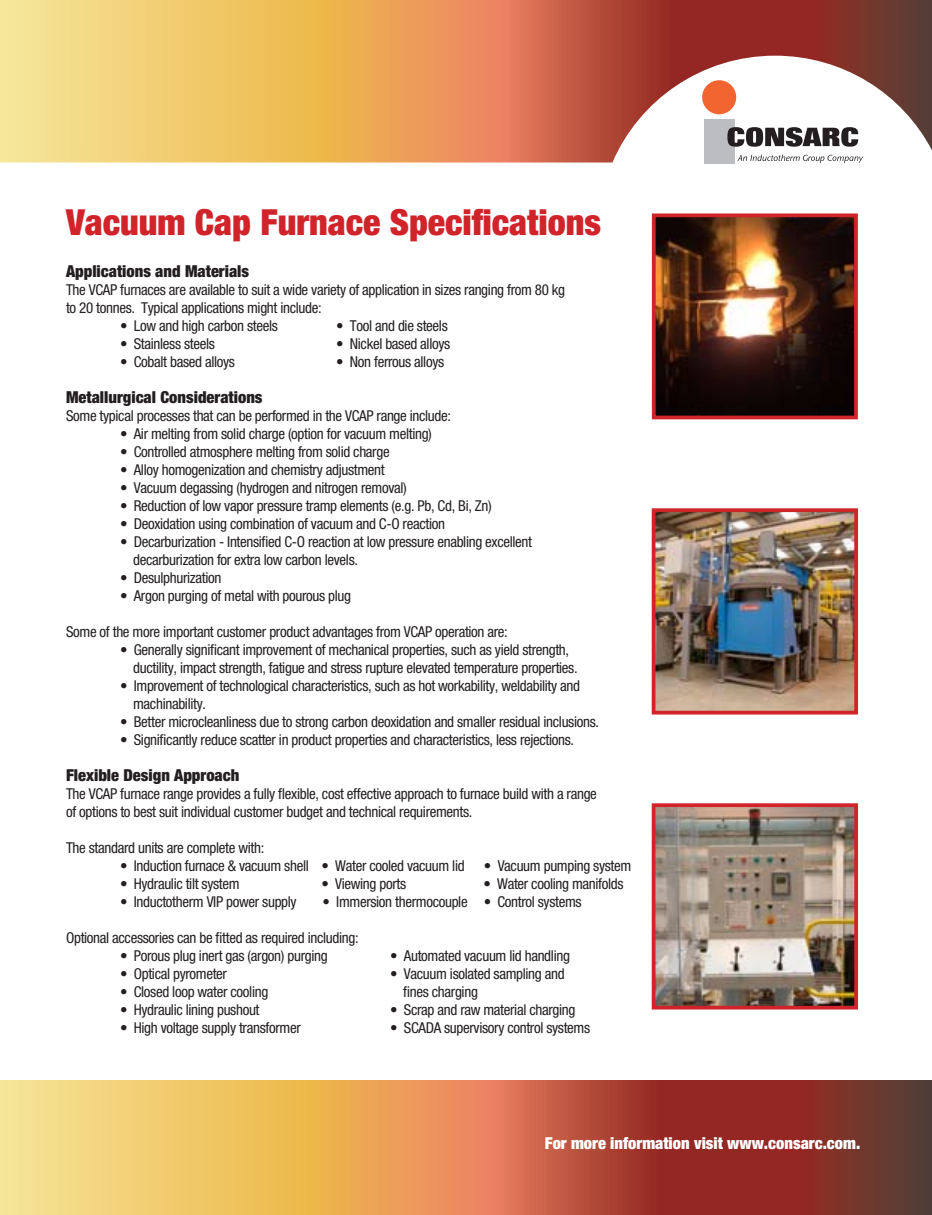
<style>
.page{position:relative;width:932px;height:1215px;background:#fff}
.page>*{position:absolute;margin:0;border:0;box-sizing:border-box;transform-origin:0 0}
.t1{font:900 condensed 36px "Helvetica Neue";color:#d1232a}
.t2{font:900 condensed 16.5px "Helvetica Neue";color:#231f20}
.t3{font:900 condensed 16.5px "Helvetica Neue";color:#fff}
.t4{font:condensed 15px/18px "Helvetica Neue";letter-spacing:-.02em;color:#231f20}
</style>
<div class="page">
<svg style="left:0;top:1080px;width:932px;height:135px;background:#c67f4e"></svg>
<svg style="left:0;top:0;width:932px;height:44px;background:#c8814f"></svg>
<svg style="left:0;top:44px;width:932px;height:119px"></svg>
<div style="left:702px;top:80px;width:34px;height:34px;background:#f26430;border-radius:50%"></div>
<div style="left:703px;top:119px;width:31px;height:45px;background:#bcbdc0"></div>
<svg style="left:727px;top:127px;width:131px;height:20px"></svg>
<svg style="left:737px;top:155px;width:126px;height:8px"></svg>
<img style="left:657px;top:219px;width:195px;height:195px">
<div style="left:652px;top:214px;width:205px;height:205px;border:4px solid #d1232a"></div>
<img style="left:656px;top:808px;width:197px;height:197px">
<div style="left:651px;top:803px;width:207px;height:207px;border:4px solid #d1232a"></div>
<img style="left:656px;top:513px;width:197px;height:197px">
<div style="left:651px;top:508px;width:207px;height:207px;border:4px solid #d1232a"></div>
<p class="t1" style="left:66px;top:200px;width:536px">Vacuum Cap Furnace Specifications</p>
<p class="t2" style="left:66px;top:261px;width:185px">Applications and Materials</p>
<p class="t4" style="left:66px;top:281px;width:500px">The VCAP furnaces are available to suit a wide variety of application in sizes ranging from 80 kg to 20 tonnes. Typical applications might include:</p>
<p class="t4" style="left:120px;top:317px;width:159px">• Low and high carbon steels</p>
<p class="t4" style="left:336px;top:317px;width:113px">• Tool and die steels</p>
<p class="t4" style="left:120px;top:335px;width:96px">• Stainless steels</p>
<p class="t4" style="left:336px;top:335px;width:116px">• Nickel based alloys</p>
<p class="t4" style="left:120px;top:353px;width:116px">• Cobalt based alloys</p>
<p class="t4" style="left:336px;top:353px;width:110px">• Non ferrous alloys</p>
<p class="t2" style="left:66px;top:387px;width:198px">Metallurgical Considerations</p>
<p class="t4" style="left:66px;top:407px;width:386px">Some typical processes that can be performed in the VCAP range include:</p>
<p class="t4" style="left:120px;top:425px;width:313px">• Air melting from solid charge (option for vacuum melting)</p>
<p class="t4" style="left:120px;top:443px;width:271px">• Controlled atmosphere melting from solid charge</p>
<p class="t4" style="left:120px;top:461px;width:266px">• Alloy homogenization and chemistry adjustment</p>
<p class="t4" style="left:120px;top:479px;width:288px">• Vacuum degassing (hydrogen and nitrogen removal)</p>
<p class="t4" style="left:120px;top:497px;width:373px">• Reduction of low vapor pressure tramp elements (e.g. Pb, Cd, Bi, Zn)</p>
<p class="t4" style="left:120px;top:515px;width:326px">• Deoxidation using combination of vacuum and C-O reaction</p>
<p class="t4" style="left:133px;top:533px;width:400px;text-indent:-13px">• Decarburization - Intensified C-O reaction at low pressure enabling excellent decarburization for extra low carbon levels.</p>
<p class="t4" style="left:120px;top:569px;width:103px">• Desulphurization</p>
<p class="t4" style="left:120px;top:587px;width:232px">• Argon purging of metal with pourous plug</p>
<p class="t4" style="left:66px;top:623px;width:443px">Some of the more important customer product advantages from VCAP operation are:</p>
<p class="t4" style="left:133px;top:641px;width:446px;text-indent:-13px">• Generally significant improvement of mechanical properties, such as yield strength, ductility, impact strength, fatigue and stress rupture elevated temperature properties.</p>
<p class="t4" style="left:133px;top:677px;width:448px;text-indent:-13px">• Improvement of technological characteristics, such as hot workability, weldability and machinability.</p>
<p class="t4" style="left:120px;top:713px;width:480px">• Better microcleanliness due to strong carbon deoxidation and smaller residual inclusions.</p>
<p class="t4" style="left:120px;top:731px;width:455px">• Significantly reduce scatter in product properties and characteristics, less rejections.</p>
<p class="t2" style="left:66px;top:765px;width:175px">Flexible Design Approach</p>
<p class="t4" style="left:66px;top:785px;width:532px">The VCAP furnace range provides a fully flexible, cost effective approach to furnace build with a range of options to best suit individual customer budget and technical requirements.</p>
<p class="t4" style="left:66px;top:839px;width:200px">The standard units are complete with:</p>
<p class="t4" style="left:120px;top:857px;width:346px">• Induction furnace &amp; vacuum shell • Water cooled vacuum lid</p>
<p class="t4" style="left:484px;top:857px;width:149px">• Vacuum pumping system</p>
<p class="t4" style="left:120px;top:875px;width:121px">• Hydraulic tilt system</p>
<p class="t4" style="left:321px;top:875px;width:86px">• Viewing ports</p>
<p class="t4" style="left:483px;top:875px;width:141px">• Water cooling manifolds</p>
<p class="t4" style="left:120px;top:893px;width:178px">• Inductotherm VIP power supply</p>
<p class="t4" style="left:322px;top:893px;width:260px">• Immersion thermocouple • Control systems</p>
<p class="t4" style="left:66px;top:929px;width:294px">Optional accessories can be fitted as required including:</p>
<p class="t4" style="left:120px;top:947px;width:209px">• Porous plug inert gas (argon) purging</p>
<p class="t4" style="left:390px;top:947px;width:181px">• Automated vacuum lid handling</p>
<p class="t4" style="left:120px;top:965px;width:108px">• Optical pyrometer</p>
<p class="t4" style="left:390px;top:965px;width:176px">• Vacuum isolated sampling and</p>
<p class="t4" style="left:120px;top:983px;width:150px">• Closed loop water cooling</p>
<p class="t4" style="left:403px;top:983px;width:76px">fines charging</p>
<p class="t4" style="left:120px;top:1001px;width:141px">• Hydraulic lining pushout</p>
<p class="t4" style="left:390px;top:1001px;width:187px">• Scrap and raw material charging</p>
<p class="t4" style="left:120px;top:1019px;width:182px">• High voltage supply transformer</p>
<p class="t4" style="left:390px;top:1019px;width:201px">• SCADA supervisory control systems</p>
<p class="t3" style="left:545px;top:1133px;width:317px">For more information visit www.consarc.com.</p>
</div>
